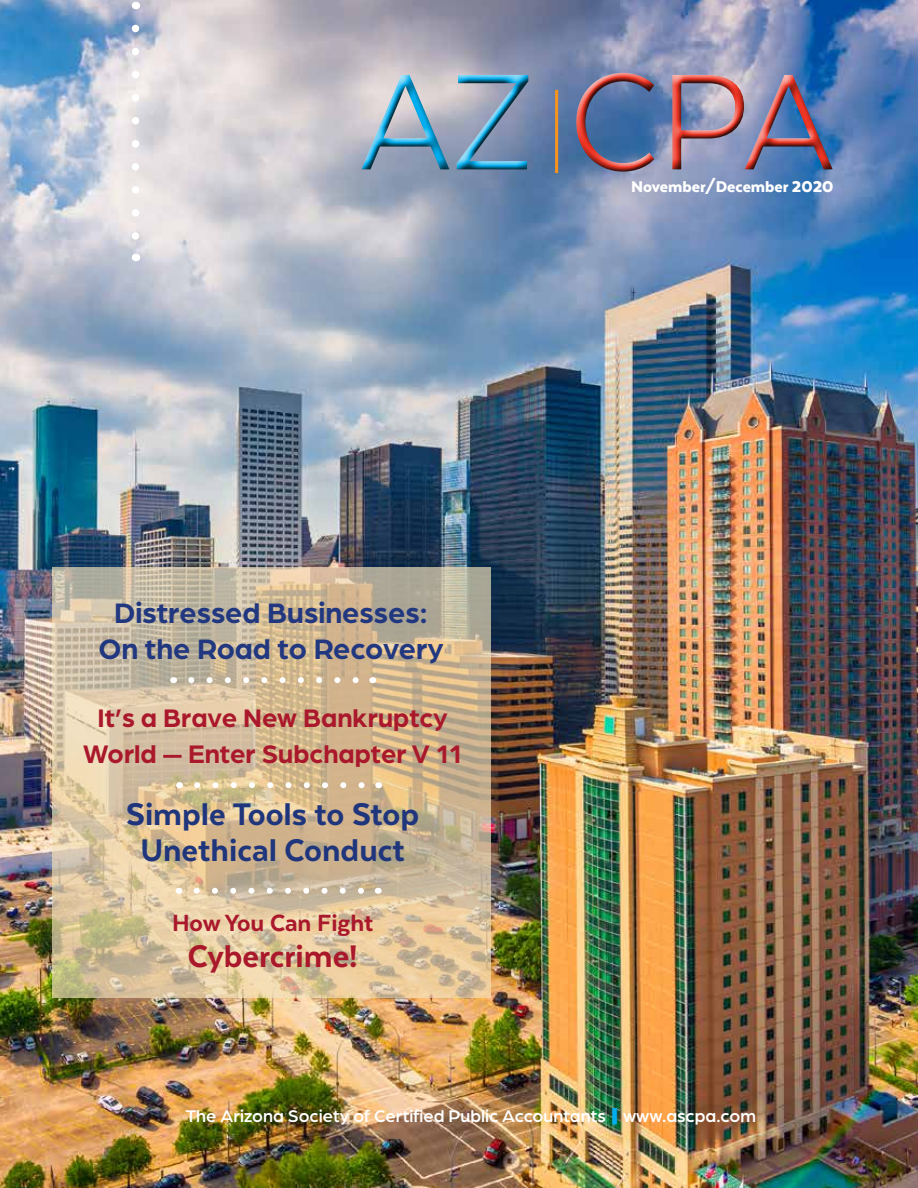
<style>
.page{position:relative;width:918px;height:1188px;background:#fff}
.page>*{position:absolute;margin:0;border:0;box-sizing:border-box;transform-origin:0 0}
.t1{font:157.5px "Texta";color:#ee3524}
.t2{font:800 36px/36px "Texta";color:#1f357c;text-align:center}
.t3{font:800 36px "Texta";color:#aa182c}
.t4{font:700 30px/36px "Arboria";color:#213880;text-align:center}
.t5{font:700 27px/36px "Arboria";color:#aa182c;text-align:center}
.t6{font:800 27px "Texta";letter-spacing:-.005em;color:#aa182c}
.t7{font:500 18px "Arboria";color:#fff}
.t8{font:900 18px "Texta";color:#fff}
.s1{color:#00aeef}
</style>
<div class="page">
<img style="left:0;top:0;width:918px;height:1188px">
<svg style="left:52px;top:567px;width:438px;height:431px;background:#d2bd9a"></svg>
<div style="left:356px;top:62px;width:468px;height:115px;background:#fff;opacity:.75"></div>
<div style="left:356px;top:68px;width:487px;height:114px;background:#000;opacity:.75"></div>
<svg style="left:132px;top:28px;width:7px;height:218px"></svg>
<svg style="left:191px;top:677px;width:172px;height:6px"></svg>
<svg style="left:197px;top:782px;width:172px;height:6px"></svg>
<svg style="left:197px;top:888px;width:172px;height:6px"></svg>
<svg style="left:613px;top:1108px;width:4px;height:17px"></svg>
<h1 class="t1" style="left:359px;top:42px;width:477px"><span class="s1">AZ</span> CPA</h1>
<h3 class="t4" style="left:98px;top:593px;width:347px">Distressed Businesses:<br>On the Road to Recovery</h3>
<h3 class="t5" style="left:83px;top:699px;width:380px">It’s a Brave New Bankruptcy<br>World — Enter Subchapter V 11</h3>
<h2 class="t2" style="left:126px;top:795px;width:295px">Simple Tools to Stop<br>Unethical Conduct</h2>
<h3 class="t6" style="left:172px;top:909px;width:203px">How You Can Fight</h3>
<h2 class="t3" style="left:188px;top:937px;width:171px">Cybercrime!</h2>
<p class="t8" style="left:631px;top:177px;width:204px">November/December 2020</p>
<p class="t7" style="left:186px;top:1104px;width:572px">The Arizona Society of Certified Public Accountants www.ascpa.com</p>
</div>
